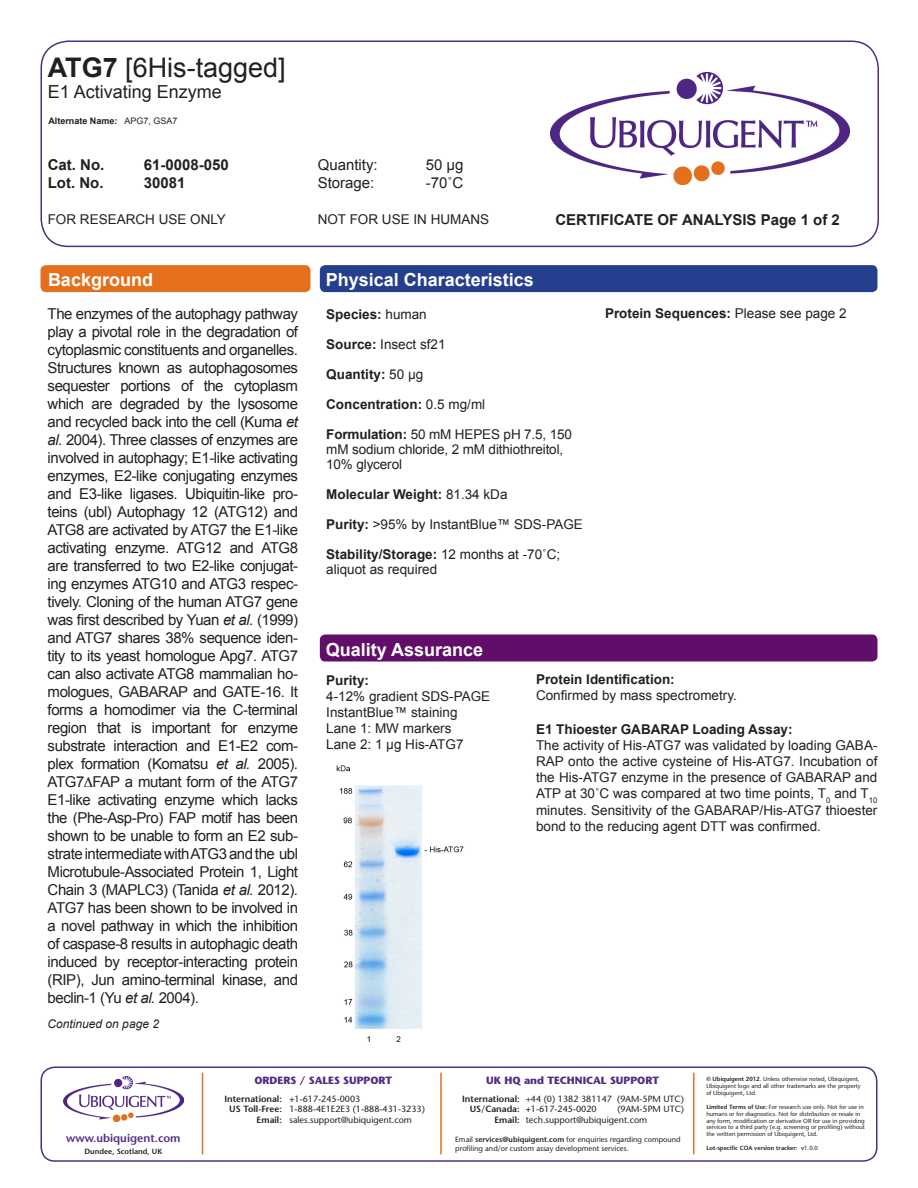
<style>
.page{position:relative;width:918px;height:1188px;background:#fff}
.page>*{position:absolute;margin:0;border:0;box-sizing:border-box;transform-origin:0 0}
.t1{font:27px "Arial";color:#231f20}
.t2{font:700 18px "Arial";color:#fff}
.t3{font:18px "Arial";color:#231f20}
.t4{font:15px/18px "Arial";letter-spacing:-.03em;color:#231f20;text-align:justify}
.t5{font:700 15px "Arial";color:#231f20}
.t6{font:15px "Arial";color:#231f20}
.t7{font:13.5px/16.2px "Arial";color:#231f20}
.t8{font:700 13.5px "Arial";color:#231f20}
.t9{font:italic 12px "Arial";color:#231f20}
.t10{font:600 11.4px "Stone Sans";color:#502d84}
.t11{font:700 10.5px "Stone Sans";color:#502d84}
.t12{font:9px/10.8px "Stone Sans";color:#231f20}
.t13{font:600 9px "Stone Sans";color:#231f20}
.t14{font:700 9px "Arial";color:#231f20}
.t15{font:7.5px/9px "Stone Sans";color:#231f20}
.t16{font:600 7.5px "Stone Sans";color:#231f20}
.t17{font:6px/6.9px "Stone Sans";color:#231f20}
.t18{font:600 6px "Stone Sans";color:#231f20}
.s1{font-weight:700}
.s2{font-weight:400}
.s3{font-style:italic}
.s4{font-weight:600}
</style>
<div class="page">
<div style="left:40px;top:40px;width:839px;height:207px;border:2px solid #502d84;border-radius:27px"></div>
<img style="left:550px;top:73px;width:299px;height:112px">
<div style="left:40px;top:1066px;width:838px;height:96px;border:2px solid #502d84;border-radius:14px"></div>
<hr style="left:202px;top:1073px;width:1px;height:81px;background:#e37024">
<hr style="left:440px;top:1073px;width:2px;height:81px;background:#e37024">
<hr style="left:693px;top:1073px;width:1px;height:81px;background:#e37024">
<img style="left:64px;top:1077px;width:120px;height:44px">
<img style="left:336px;top:765px;width:128px;height:277px">
<div style="left:41px;top:265px;width:269px;height:27px;background:#e4701e;border-radius:5px"></div>
<div style="left:320px;top:265px;width:557px;height:27px;background:#253f8e;border-radius:5px"></div>
<div style="left:320px;top:634px;width:557px;height:28px;background:#600e69;border-radius:5px"></div>
<p class="t1" style="left:48px;top:49px;width:240px"><span class="s1">ATG7</span> [6His-tagged]</p>
<p class="t3" style="left:48px;top:80px;width:176px">E1 Activating Enzyme</p>
<p class="t14" style="left:48px;top:115px;width:131px">Alternate Name: <span class="s2">APG7, GSA7</span></p>
<p class="t5" style="left:48px;top:155px;width:58px">Cat. No.</p>
<p class="t5" style="left:144px;top:155px;width:87px">61-0008-050</p>
<p class="t6" style="left:318px;top:155px;width:62px">Quantity:</p>
<p class="t4" style="left:426px;top:156px;width:39px">50 µg</p>
<p class="t5" style="left:48px;top:173px;width:57px">Lot. No.</p>
<p class="t5" style="left:144px;top:173px;width:43px">30081</p>
<p class="t6" style="left:318px;top:173px;width:58px">Storage:</p>
<p class="t4" style="left:426px;top:174px;width:39px">-70˚C</p>
<p class="t7" style="left:48px;top:212px;width:180px">FOR RESEARCH USE ONLY</p>
<p class="t7" style="left:318px;top:212px;width:173px">NOT FOR USE IN HUMANS</p>
<p class="t2" style="left:48px;top:268px;width:107px">Background</p>
<p class="t2" style="left:326px;top:268px;width:210px">Physical Characteristics</p>
<p class="t5" style="left:555px;top:210px;width:286px">CERTIFICATE OF ANALYSIS Page 1 of 2</p>
<p class="t4" style="left:48px;top:305px;width:252px">The enzymes of the autophagy pathway play a pivotal role in the degradation of cytoplasmic constituents and organelles.<br>Structures known as autophagosomes sequester portions of the cytoplasm which are degraded by the lysosome and recycled back into the cell (Kuma <span class="s3">et al.</span> 2004). Three classes of enzymes are involved in autophagy; E1-like activating enzymes, E2-like conjugating enzymes and E3-like ligases. Ubiquitin-like pro&shy;teins (ubl) Autophagy 12 (ATG12) and ATG8 are activated by ATG7 the E1-like activating enzyme. ATG12 and ATG8 are transferred to two E2-like conjugat&shy;ing enzymes ATG10 and ATG3 respec&shy;tively. Cloning of the human ATG7 gene was first described by Yuan <span class="s3">et al.</span> (1999) and ATG7 shares 38% sequence iden&shy;tity to its yeast homologue Apg7. ATG7 can also activate ATG8 mammalian ho&shy;mologues, GABARAP and GATE-16. It forms a homodimer via the C-terminal region that is important for enzyme substrate interaction and E1-E2 com&shy;plex formation (Komatsu <span class="s3">et al.</span> 2005).<br>ATG7 FAP a mutant form of the ATG7<br>E1-like activating enzyme which lacks the (Phe-Asp-Pro) FAP motif has been shown to be unable to form an E2 sub&shy;strate intermediate with ATG3 and the ubl Microtubule-Associated Protein 1, Light Chain 3 (MAPLC3) (Tanida <span class="s3">et al.</span> 2012).<br>ATG7 has been shown to be involved in a novel pathway in which the inhibition of caspase-8 results in autophagic death induced by receptor-interacting protein (RIP), Jun amino-terminal kinase, and beclin-1 (Yu <span class="s3">et al.</span> 2004).</p>
<p class="t9" style="left:48px;top:1016px;width:113px">Continued on page 2</p>
<p class="t8" style="left:326px;top:305px;width:102px">Species: <span class="s2">human</span></p>
<p class="t7" style="left:326px;top:336px;width:121px"><span class="s1">Source:</span> Insect sf21</p>
<p class="t8" style="left:326px;top:365px;width:99px">Quantity: <span class="s2">50 μg</span></p>
<p class="t8" style="left:326px;top:395px;width:161px">Concentration: <span class="s2">0.5 mg/ml</span></p>
<p class="t7" style="left:326px;top:427px;width:247px;line-height:15px"><span class="s1">Formulation:</span> 50 mM HEPES pH 7.5, 150 mM sodium chloride, 2 mM dithiothreitol,<br>10% glycerol</p>
<p class="t8" style="left:326px;top:485px;width:183px">Molecular Weight: <span class="s2">81.34 kDa</span></p>
<p class="t7" style="left:326px;top:516px;width:258px"><span class="s1">Purity:</span> &gt;95% by InstantBlue™ SDS-PAGE</p>
<p class="t7" style="left:326px;top:547px;width:236px;line-height:15px"><span class="s1">Stability/Storage:</span> 12 months at -70˚C; aliquot as required</p>
<p class="t8" style="left:605px;top:304px;width:243px">Protein Sequences: <span class="s2">Please see page 2</span></p>
<p class="t2" style="left:326px;top:638px;width:159px">Quality Assurance</p>
<p class="t8" style="left:536px;top:670px;width:140px">Protein Identification:</p>
<p class="t7" style="left:536px;top:688px;width:202px">Confirmed by mass spectrometry.</p>
<p class="t8" style="left:326px;top:671px;width:44px">Purity:</p>
<p class="t7" style="left:326px;top:688px;width:166px">4-12% gradient SDS-PAGE</p>
<p class="t7" style="left:326px;top:704px;width:133px">InstantBlue™ staining</p>
<p class="t7" style="left:326px;top:720px;width:139px">Lane 1: MW markers<br>Lane 2: 1 µg His-ATG7</p>
<p class="t8" style="left:536px;top:720px;width:258px">E1 Thioester GABARAP Loading Assay:</p>
<p class="t7" style="left:536px;top:737px;width:343px;text-align:justify">The activity of His-ATG7 was validated by loading GABA-RAP onto the active cysteine of His-ATG7. Incubation of the His-ATG7 enzyme in the presence of GABARAP and ATP at 30˚C was compared at two time points, T<sub>0</sub> and T<sub>10 </sub>minutes. Sensitivity of the GABARAP/His-ATG7 thioester bond to the reducing agent DTT was confirmed.</p>
<p class="t10" style="left:66px;top:1131px;width:116px">www.ubiquigent.com</p>
<p class="t16" style="left:85px;top:1147px;width:79px">Dundee, Scotland, UK</p>
<p class="t11" style="left:254px;top:1074px;width:139px">ORDERS / SALES SUPPORT</p>
<p class="t13" style="left:224px;top:1093px;width:138px">International: +<span class="s2">1-617-245-0003</span></p>
<p class="t12" style="left:229px;top:1104px;width:197px"><span class="s4">US Toll-Free:</span> 1-888-4E1E2E3 (1-888-431-3233)</p>
<p class="t12" style="left:257px;top:1115px;width:157px"><span class="s4">Email:</span> sales.support@ubiquigent.com</p>
<p class="t11" style="left:486px;top:1074px;width:174px">UK HQ and TECHNICAL SUPPORT</p>
<p class="t12" style="left:470px;top:1093px;width:216px;text-indent:-8px"><span class="s4">International:</span> +44 (0) 1382 381147 (9AM-5PM UTC)<br><span class="s4">US/Canada: +</span>1-617-245-0020</p>
<p class="t12" style="left:494px;top:1104px;width:191px;text-indent:123px">(9AM-5PM UTC)<br><span class="s4">Email:</span> tech.support@ubiquigent.com</p>
<p class="t15" style="left:455px;top:1134px;width:227px">Email <span class="s4">services@ubiquigent.com</span> for enquiries regarding compound profiling and/or custom assay development services.</p>
<p class="t17" style="left:706px;top:1076px;width:156px"><span class="s4">© Ubiquigent 2012</span>. Unless otherwise noted, Ubiquigent,<br>Ubiquigent logo and all other trademarks are the property of Ubiquigent, Ltd.</p>
<p class="t17" style="left:706px;top:1103px;width:160px"><span class="s4">Limited Terms of Use:</span> For research use only. Not for use in humans or for diagnostics. Not for distribution or resale in any form, modification or derivative OR for use in providing services to a third party (e.g. screening or profiling) without the written permission of Ubiquigent, Ltd.</p>
<p class="t18" style="left:706px;top:1144px;width:113px">Lot-specific COA version tracker: v<span class="s2">1.0.0</span></p>
</div>
